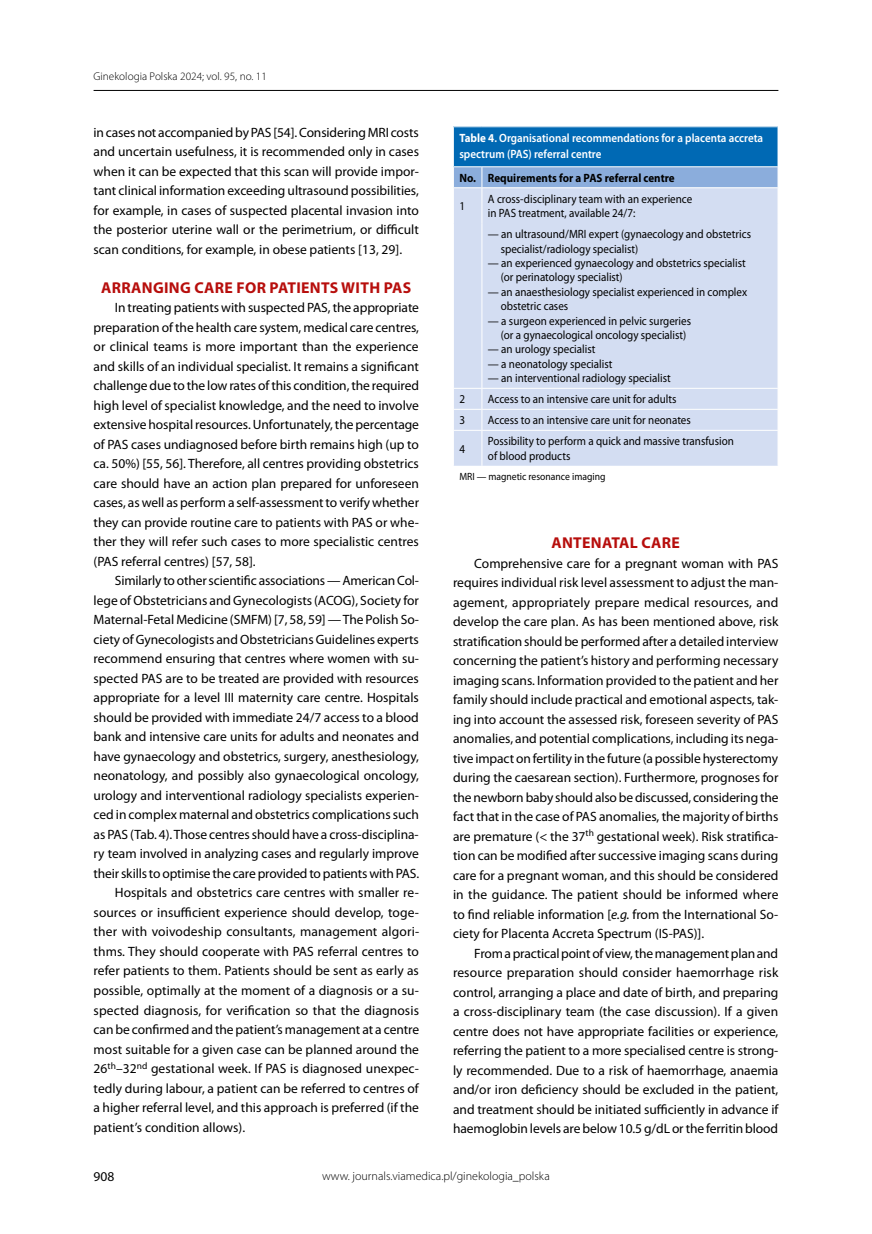
<style>
.page{position:relative;width:872px;height:1234px;background:#fff}
.page>*{position:absolute;margin:0;border:0;box-sizing:border-box;transform-origin:0 0}
.t1{font:700 15.75px "Myriad Pro";letter-spacing:.02em;color:#b70e0c}
.t2{font:13.5px/19.5px "Myriad Pro";color:#000;text-align:justify}
.t3{font:12px/14.4px "Myriad Pro";color:#000;scale:.92 1}
.t4{font:600 12px/16.5px "Myriad Pro";color:#fff;scale:.92 1}
.t5{font:300 12px "Myriad Pro";color:#000}
.t6{font:700 12px "Myriad Pro";color:#000;scale:.92 1}
.t7{font:300 11.25px "Myriad Pro";color:#000}
.t8{font:10.5px "Myriad Pro";color:#000;scale:.92 1}
.s1{font-weight:700}
.s2{font-style:italic}
</style>
<div class="page">
<hr style="left:94px;top:90px;width:684px;height:1px;background:#000">
<div style="left:453px;top:127px;width:325px;height:40px;background:#0069b4"></div>
<div style="left:454px;top:188px;width:323px;height:277px;background:#d3ddf2"></div>
<hr style="left:481px;top:188px;width:1px;height:35px;background:#fff">
<hr style="left:482px;top:409px;width:296px;height:1px;background:#fff">
<hr style="left:482px;top:430px;width:296px;height:1px;background:#fff">
<hr style="left:481px;top:430px;width:1px;height:35px;background:#fff">
<svg style="left:777px;top:389px;width:1px;height:41px"></svg>
<svg style="left:453px;top:126px;width:29px;height:1px"></svg>
<hr style="left:453px;top:127px;width:1px;height:39px;background:#fff">
<hr style="left:777px;top:127px;width:1px;height:39px;background:#fff">
<svg style="left:453px;top:166px;width:325px;height:22px;background:#90b1dd"></svg>
<hr style="left:482px;top:187px;width:296px;height:1px;background:#fff">
<hr style="left:482px;top:388px;width:296px;height:1px;background:#fff">
<hr style="left:481px;top:223px;width:1px;height:165px;background:#fff">
<svg style="left:454px;top:388px;width:28px;height:43px"></svg>
<p class="t7" style="left:94px;top:71px;width:175px">Ginekologia Polska 2024; vol. 95, no. 11</p>
<p class="t2" style="left:94px;top:122px;width:327px">in cases not accompanied by PAS [54]. Considering MRI costs and uncertain usefulness, it is recommended only in cases when it can be expected that this scan will provide impor&shy;tant clinical information exceeding ultrasound possibilities, for example, in cases of suspected placental invasion into the posterior uterine wall or the perimetrium, or difficult scan conditions, for example, in obese patients [13, 29].</p>
<p class="t1" style="left:101px;top:278px;width:312px">ARRANGING CARE FOR PATIENTS WITH PAS</p>
<p class="t2" style="left:94px;top:298px;width:327px;text-indent:21px">In treating patients with suspected PAS, the appropriate preparation of the health care system, medical care centres, or clinical teams is more important than the experience and skills of an individual specialist. It remains a significant challenge due to the low rates of this condition, the required high level of specialist knowledge, and the need to involve extensive hospital resources. Unfortunately, the percentage of PAS cases undiagnosed before birth remains high (up to ca. 50%) [55, 56]. Therefore, all centres providing obstetrics care should have an action plan prepared for unforeseen cases, as well as perform a self-assessment to verify whether they can provide routine care to patients with PAS or whe&shy;ther they will refer such cases to more specialistic centres (PAS referral centres) [57, 58].</p>
<p class="t2" style="left:115px;top:571px;width:306px">Similarly to other scientific associations — American Col-</p>
<p class="t2" style="left:94px;top:590px;width:327px">lege of Obstetricians and Gynecologists (ACOG), Society for</p>
<p class="t2" style="left:94px;top:610px;width:327px">Maternal-Fetal Medicine (SMFM) [7, 58, 59] — The Polish So-</p>
<p class="t2" style="left:94px;top:629px;width:327px">ciety of Gynecologists and Obstetricians Guidelines experts</p>
<p class="t2" style="left:94px;top:649px;width:327px">recommend ensuring that centres where women with su-</p>
<p class="t2" style="left:94px;top:668px;width:327px">spected PAS are to be treated are provided with resources</p>
<p class="t2" style="left:94px;top:688px;width:327px">appropriate for a level III maternity care centre. Hospitals</p>
<p class="t2" style="left:94px;top:707px;width:327px">should be provided with immediate 24/7 access to a blood</p>
<p class="t2" style="left:94px;top:727px;width:327px">bank and intensive care units for adults and neonates and</p>
<p class="t2" style="left:94px;top:746px;width:327px">have gynaecology and obstetrics, surgery, anesthesiology,</p>
<p class="t2" style="left:94px;top:766px;width:327px">neonatology, and possibly also gynaecological oncology,</p>
<p class="t2" style="left:94px;top:785px;width:327px">urology and interventional radiology specialists experien-</p>
<p class="t2" style="left:94px;top:805px;width:327px">ced in complex maternal and obstetrics complications such</p>
<p class="t2" style="left:94px;top:824px;width:327px">as PAS (Tab. 4). Those centres should have a cross-disciplina-</p>
<p class="t2" style="left:94px;top:844px;width:327px">ry team involved in analyzing cases and regularly improve</p>
<p class="t2" style="left:94px;top:863px;width:327px">their skills to optimise the care provided to patients with PAS.</p>
<p class="t2" style="left:115px;top:883px;width:306px">Hospitals and obstetrics care centres with smaller re-</p>
<p class="t2" style="left:94px;top:902px;width:327px">sources or insufficient experience should develop, toge-</p>
<p class="t2" style="left:94px;top:922px;width:327px">ther with voivodeship consultants, management algori-</p>
<p class="t2" style="left:94px;top:941px;width:327px">thms. They should cooperate with PAS referral centres to</p>
<p class="t2" style="left:94px;top:961px;width:327px">refer patients to them. Patients should be sent as early as</p>
<p class="t2" style="left:94px;top:980px;width:327px">possible, optimally at the moment of a diagnosis or a su-</p>
<p class="t2" style="left:94px;top:1000px;width:327px">spected diagnosis, for verification so that the diagnosis</p>
<p class="t2" style="left:94px;top:1019px;width:327px">can be confirmed and the patient’s management at a centre</p>
<p class="t2" style="left:94px;top:1039px;width:327px">most suitable for a given case can be planned around the</p>
<p class="t2" style="left:94px;top:1058px;width:327px">26<sup>th</sup>–32<sup>nd</sup> gestational week. If PAS is diagnosed unexpec-</p>
<p class="t2" style="left:94px;top:1078px;width:327px">tedly during labour, a patient can be referred to centres of</p>
<p class="t2" style="left:94px;top:1097px;width:327px">a higher referral level, and this approach is preferred (if the</p>
<p class="t2" style="left:94px;top:1117px;width:153px">patient’s condition allows).</p>
<p class="t4" style="left:459px;top:130px;width:332px"><span class="s1">Table 4</span>. Organisational recommendations for a placenta accreta spectrum (PAS) referral centre</p>
<p class="t6" style="left:459px;top:171px;width:235px">No. Requirements for a PAS referral centre</p>
<p class="t3" style="left:459px;top:199px;width:8px">1</p>
<p class="t3" style="left:488px;top:192px;width:224px">A cross-disciplinary team with an experience in PAS treatment, available 24/7:</p>
<p class="t3" style="left:500px;top:227px;width:274px;text-indent:-13px">— an ultrasound/MRI expert (gynaecology and obstetrics specialist/radiology specialist)</p>
<p class="t3" style="left:500px;top:256px;width:268px;text-indent:-13px">— an experienced gynaecology and obstetrics specialist (or perinatology specialist)</p>
<p class="t3" style="left:500px;top:285px;width:269px;text-indent:-13px">— an anaesthesiology specialist experienced in complex obstetric cases</p>
<p class="t3" style="left:500px;top:313px;width:208px;text-indent:-13px">— a surgeon experienced in pelvic surgeries (or a gynaecological oncology specialist)</p>
<p class="t3" style="left:488px;top:342px;width:118px">— an urology specialist</p>
<p class="t3" style="left:488px;top:357px;width:137px">— a neonatology specialist</p>
<p class="t3" style="left:488px;top:371px;width:200px">— an interventional radiology specialist</p>
<p class="t3" style="left:459px;top:392px;width:8px">2</p>
<p class="t3" style="left:488px;top:392px;width:206px">Access to an intensive care unit for adults</p>
<p class="t3" style="left:459px;top:413px;width:8px">3</p>
<p class="t3" style="left:488px;top:413px;width:222px">Access to an intensive care unit for neonates</p>
<p class="t3" style="left:459px;top:441px;width:8px">4</p>
<p class="t3" style="left:488px;top:434px;width:269px">Possibility to perform a quick and massive transfusion of blood products</p>
<p class="t8" style="left:459px;top:470px;width:160px">MRI — magnetic resonance imaging</p>
<p class="t1" style="left:551px;top:533px;width:130px">ANTENATAL CARE</p>
<p class="t2" style="left:453px;top:553px;width:327px;text-indent:21px">Comprehensive care for a pregnant woman with PAS requires individual risk level assessment to adjust the man&shy;agement, appropriately prepare medical resources, and develop the care plan. As has been mentioned above, risk stratification should be performed after a detailed interview concerning the patient’s history and performing necessary imaging scans. Information provided to the patient and her family should include practical and emotional aspects, tak&shy;ing into account the assessed risk, foreseen severity of PAS anomalies, and potential complications, including its nega&shy;tive impact on fertility in the future (a possible hysterectomy during the caesarean section). Furthermore, prognoses for the newborn baby should also be discussed, considering the fact that in the case of PAS anomalies, the majority of births are premature (&lt; the 37<sup>th</sup> gestational week). Risk stratifica&shy;tion can be modified after successive imaging scans during care for a pregnant woman, and this should be considered in the guidance. The patient should be informed where to find reliable information [<span class="s2">e.g.</span> from the International So&shy;ciety for Placenta Accreta Spectrum (IS-PAS)].</p>
<p class="t2" style="left:453px;top:943px;width:327px;text-indent:21px">From a practical point of view, the management plan and resource preparation should consider haemorrhage risk control, arranging a place and date of birth, and preparing a cross-disciplinary team (the case discussion). If a given centre does not have appropriate facilities or experience, referring the patient to a more specialised centre is strong&shy;ly recommended. Due to a risk of haemorrhage, anaemia and/or iron deficiency should be excluded in the patient, and treatment should be initiated sufficiently in advance if haemoglobin levels are below 10.5 g/dL or the ferritin blood</p>
<p class="t2" style="left:94px;top:1166px;width:22px">908</p>
<p class="t5" style="left:322px;top:1169px;width:229px">www. journals.viamedica.pl/ginekologia_polska</p>
</div>
